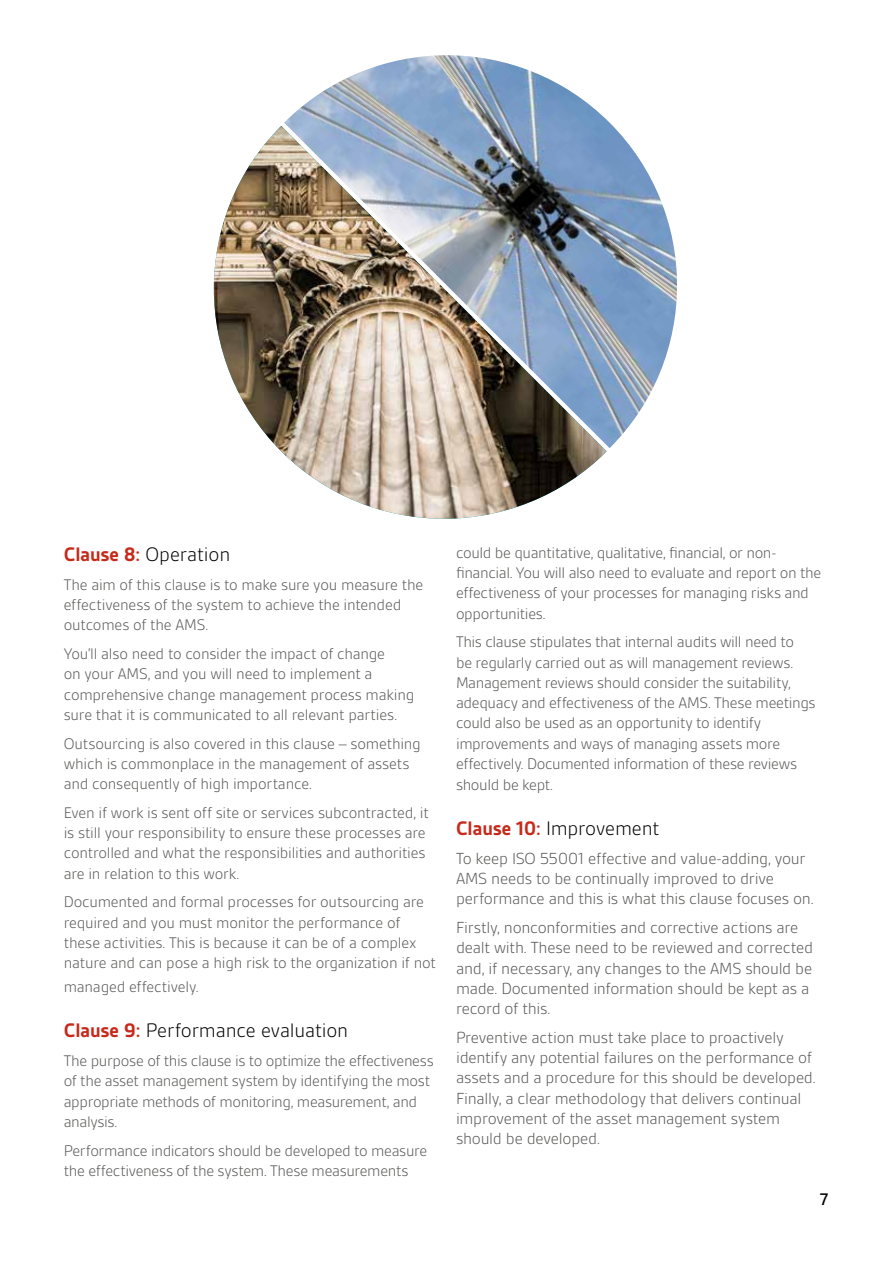
<style>
.page{position:relative;width:893px;height:1263px;background:#fff}
.page>*{position:absolute;margin:0;border:0;box-sizing:border-box;transform-origin:0 0}
.t1{font:300 21px "BSI Gesta";letter-spacing:-.01em;color:#000}
.t2{font:500 18px "BSI Gesta";color:#000}
.t3{font:300 17.25px/20.2px "BSI Gesta";letter-spacing:-.015em;color:#575756}
.t4{font:300 16.5px/20.2px "BSI Gesta";letter-spacing:-.015em;color:#575756}
.s1{font-weight:700;color:#c62a1b}
</style>
<div class="page">
<img style="left:213px;top:126px;width:394px;height:393px">
<img style="left:284px;top:55px;width:393px;height:393px">
<p class="t1" style="left:64px;top:544px;width:168px"><span class="s1">Clause 8:</span> Operation</p>
<p class="t4" style="left:64px;top:574px;width:361px">The aim of this clause is to make sure you measure the effectiveness of the system to achieve the intended outcomes of the AMS.</p>
<p class="t4" style="left:64px;top:644px;width:352px">You’ll also need to consider the impact of change<br>on your AMS, and you will need to implement a comprehensive change management process making sure that it is communicated to all relevant parties.</p>
<p class="t4" style="left:64px;top:733px;width:358px">Outsourcing is also covered in this clause – something which is commonplace in the management of assets and consequently of high importance.</p>
<p class="t4" style="left:64px;top:802px;width:366px">Even if work is sent off site or services subcontracted, it is still your responsibility to ensure these processes are controlled and what the responsibilities and authorities are in relation to this work.</p>
<p class="t4" style="left:64px;top:892px;width:374px">Documented and formal processes for outsourcing are required and you must monitor the performance of these activities. This is because it can be of a complex nature and can pose a high risk to the organization if not</p>
<p class="t4" style="left:64px;top:977px;width:136px">managed effectively.</p>
<p class="t1" style="left:64px;top:1020px;width:286px"><span class="s1">Clause 9:</span> Performance evaluation</p>
<p class="t4" style="left:64px;top:1051px;width:371px">The purpose of this clause is to optimize the effectiveness of the asset management system by identifying the most appropriate methods of monitoring, measurement, and analysis.</p>
<p class="t4" style="left:64px;top:1140px;width:365px">Performance indicators should be developed to measure the effectiveness of the system. These measurements</p>
<p class="t4" style="left:456px;top:542px;width:367px">could be quantitative, qualitative, financial, or non&shy;financial. You will also need to evaluate and report on the effectiveness of your processes for managing risks and opportunities.</p>
<p class="t4" style="left:456px;top:632px;width:361px">This clause stipulates that internal audits will need to<br>be regularly carried out as will management reviews.<br>Management reviews should consider the suitability, adequacy and effectiveness of the AMS. These meetings could also be used as an opportunity to identify improvements and ways of managing assets more effectively. Documented information of these reviews should be kept.</p>
<p class="t1" style="left:456px;top:817px;width:205px"><span class="s1">Clause 10:</span> Improvement</p>
<p class="t3" style="left:456px;top:848px;width:359px">To keep ISO 55001 effective and value-adding, your<br>AMS needs to be continually improved to drive performance and this is what this clause focuses on.</p>
<p class="t3" style="left:456px;top:917px;width:358px">Firstly, nonconformities and corrective actions are dealt with. These need to be reviewed and corrected and, if necessary, any changes to the AMS should be made. Documented information should be kept as a record of this.</p>
<p class="t3" style="left:456px;top:1027px;width:361px">Preventive action must take place to proactively identify any potential failures on the performance of assets and a procedure for this should be developed.<br>Finally, a clear methodology that delivers continual improvement of the asset management system should be developed.</p>
<p class="t2" style="left:820px;top:1190px;width:11px">7</p>
</div>
